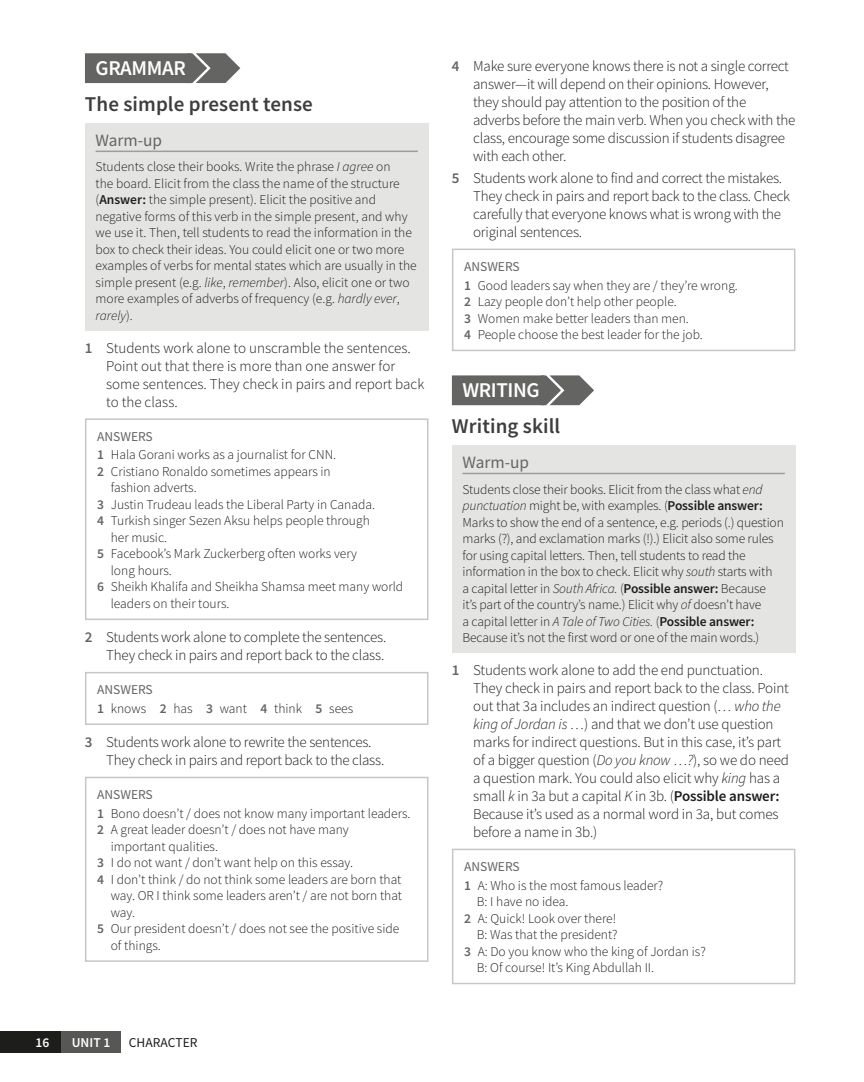
<style>
.page{position:relative;width:864px;height:1082px;background:#fff}
.page>*{position:absolute;margin:0;border:0;box-sizing:border-box;transform-origin:0 0}
.t1{font:600 21px "Source Sans Pro";letter-spacing:.005em;color:#3d3d3c}
.t2{font:600 21px "Source Sans Pro";letter-spacing:-.02em;color:#fff}
.t3{font:17.25px "Source Sans Pro";color:#646463}
.t4{font:300 15px/18px "Source Sans Pro";letter-spacing:-.015em;color:#1d1d1b}
.t5{font:300 13.5px/16.5px "Source Sans Pro";color:#1d1d1b}
.t6{font:13.5px "Source Sans Pro";letter-spacing:.005em;color:#1d1d1b}
.t7{font:600 13.5px "Source Sans Pro";letter-spacing:.005em;color:#fff}
.s1{font-style:italic}
.s2{font-weight:600}
.s3{font-weight:600;color:#646463}
.s4{font-weight:400;color:#646463}
</style>
<div class="page">
<div style="left:452px;top:375px;width:92px;height:30px;background:#646463"></div>
<div style="left:452px;top:248px;width:343px;height:103px;border:2px solid #c7c7c6"></div>
<div style="left:452px;top:445px;width:343px;height:207px;background:#e4e4e3"></div>
<hr style="left:462px;top:472px;width:322px;height:2px;background:#9d9d9d">
<div style="left:452px;top:848px;width:343px;height:136px;border:2px solid #c7c7c6"></div>
<svg style="left:541px;top:375px;width:53px;height:30px"></svg>
<div style="left:85px;top:53px;width:105px;height:30px;background:#646463"></div>
<div style="left:85px;top:123px;width:343px;height:207px;background:#e4e4e3"></div>
<hr style="left:96px;top:150px;width:322px;height:2px;background:#9d9d9d">
<div style="left:85px;top:418px;width:343px;height:202px;border:2px solid #c7c7c6"></div>
<div style="left:85px;top:671px;width:343px;height:53px;border:2px solid #c7c7c6"></div>
<div style="left:85px;top:776px;width:343px;height:185px;border:2px solid #c7c7c6"></div>
<svg style="left:187px;top:53px;width:53px;height:30px"></svg>
<div style="left:60px;top:1031px;width:61px;height:21px;background:#575756"></div>
<div style="left:0;top:1031px;width:60px;height:21px;background:#1d1d1b"></div>
<h1 class="t2" style="left:96px;top:54px;width:92px">GRAMMAR</h1>
<h1 class="t1" style="left:85px;top:90px;width:229px">The simple present tense</h1>
<p class="t3" style="left:96px;top:130px;width:68px">Warm-up</p>
<p class="t5" style="left:96px;top:159px;width:322px">Students close their books. Write the phrase <span class="s1">I agree</span> on<br>the board. Elicit from the class the name of the structure (<span class="s2">Answer:</span> the simple present). Elicit the positive and negative forms of this verb in the simple present, and why we use it. Then, tell students to read the information in the box to check their ideas. You could elicit one or two more examples of verbs for mental states which are usually in the simple present (e.g. <span class="s1">like</span>, <span class="s1">remember</span>). Also, elicit one or two more examples of adverbs of frequency (e.g. <span class="s1">hardly ever</span>, <span class="s1">rarely</span>).</p>
<p class="t4" style="left:106px;top:339px;width:319px;text-indent:-21px"><span class="s3">1</span> Students work alone to unscramble the sentences.<br>Point out that there is more than one answer for some sentences. They check in pairs and report back to the class.</p>
<p class="t5" style="left:97px;top:427px;width:241px;line-height:18.6px"><span class="s4">ANSWERS<br></span><span class="s3">1</span> Hala Gorani works as a journalist for CNN.</p>
<p class="t5" style="left:97px;top:463px;width:235px"><span class="s3">2</span> Cristiano Ronaldo sometimes appears in</p>
<p class="t5" style="left:111px;top:479px;width:87px">fashion adverts.</p>
<p class="t5" style="left:97px;top:496px;width:279px"><span class="s3">3</span> Justin Trudeau leads the Liberal Party in Canada.</p>
<p class="t5" style="left:97px;top:512px;width:274px"><span class="s3">4</span> Turkish singer Sezen Aksu helps people through</p>
<p class="t5" style="left:111px;top:529px;width:58px">her music.</p>
<p class="t5" style="left:97px;top:545px;width:261px"><span class="s3">5</span> Facebook’s Mark Zuckerberg often works very</p>
<p class="t5" style="left:111px;top:562px;width:63px">long hours.</p>
<p class="t5" style="left:97px;top:578px;width:308px"><span class="s3">6</span> Sheikh Khalifa and Sheikha Shamsa meet many world</p>
<p class="t5" style="left:111px;top:595px;width:120px">leaders on their tours.</p>
<p class="t4" style="left:85px;top:628px;width:303px;text-align:right"><span class="s3">2</span> Students work alone to complete the sentences.<br>They check in pairs and report back to the class.</p>
<p class="t5" style="left:97px;top:680px;width:257px;line-height:18.6px"><span class="s4">ANSWERS<br></span><span class="s3">1</span> knows <span class="s3">2</span> has <span class="s3">3</span> want <span class="s3">4</span> think <span class="s3">5</span> sees</p>
<p class="t4" style="left:106px;top:733px;width:279px;text-indent:-21px"><span class="s3">3</span> Students work alone to rewrite the sentences.<br>They check in pairs and report back to the class.</p>
<p class="t5" style="left:97px;top:785px;width:315px;line-height:18.6px"><span class="s4">ANSWERS<br></span><span class="s3">1</span> Bono doesn’t / does not know many important leaders.</p>
<p class="t5" style="left:97px;top:821px;width:253px"><span class="s3">2</span> A great leader doesn’t / does not have many</p>
<p class="t5" style="left:111px;top:837px;width:109px">important qualities.</p>
<p class="t5" style="left:97px;top:854px;width:257px"><span class="s3">3</span> I do not want / don’t want help on this essay.</p>
<p class="t5" style="left:97px;top:870px;width:306px"><span class="s3">4</span> I don’t think / do not think some leaders are born that</p>
<p class="t5" style="left:111px;top:887px;width:293px">way. OR I think some leaders aren’t / are not born that</p>
<p class="t5" style="left:111px;top:903px;width:26px">way.</p>
<p class="t5" style="left:97px;top:920px;width:304px"><span class="s3">5</span> Our president doesn’t / does not see the positive side</p>
<p class="t5" style="left:111px;top:936px;width:52px">of things.</p>
<p class="t7" style="left:35px;top:1033px;width:15px">16</p>
<p class="t7" style="left:72px;top:1033px;width:40px">UNIT 1</p>
<p class="t6" style="left:129px;top:1033px;width:70px">CHARACTER</p>
<p class="t4" style="left:473px;top:57px;width:324px;text-indent:-21px"><span class="s3">4</span> Make sure everyone knows there is not a single correct answer—it will depend on their opinions. However, they should pay attention to the position of the adverbs before the main verb. When you check with the class, encourage some discussion if students disagree with each other.</p>
<p class="t4" style="left:473px;top:169px;width:318px;text-indent:-21px"><span class="s3">5</span> Students work alone to find and correct the mistakes.<br>They check in pairs and report back to the class. Check carefully that everyone knows what is wrong with the original sentences.</p>
<p class="t5" style="left:464px;top:257px;width:275px;line-height:18.6px"><span class="s4">ANSWERS<br></span><span class="s3">1</span> Good leaders say when they are / they’re wrong.</p>
<p class="t5" style="left:464px;top:293px;width:240px"><span class="s3">2</span> Lazy people don’t help other people.<br><span class="s3">3</span> Women make better leaders than men.<br><span class="s3">4</span> People choose the best leader for the job.</p>
<h1 class="t2" style="left:462px;top:376px;width:78px">WRITING</h1>
<h1 class="t1" style="left:452px;top:412px;width:110px">Writing skill</h1>
<p class="t3" style="left:462px;top:451px;width:68px">Warm-up</p>
<p class="t5" style="left:462px;top:480px;width:323px">Students close their books. Elicit from the class what <span class="s1">end punctuation</span> might be, with examples. (<span class="s2">Possible answer:<br></span>Marks to show the end of a sentence, e.g. periods (.) question marks (?), and exclamation marks (!).) Elicit also some rules for using capital letters. Then, tell students to read the information in the box to check. Elicit why <span class="s1">south</span> starts with<br>a capital letter in <span class="s1">South Africa.</span> (<span class="s2">Possible answer:</span> Because it’s part of the country’s name.) Elicit why <span class="s1">of</span> doesn’t have<br>a capital letter in <span class="s1">A Tale of Two Cities.</span> (<span class="s2">Possible answer:<br></span>Because it’s not the first word or one of the main words.)</p>
<p class="t4" style="left:473px;top:661px;width:317px;text-indent:-21px"><span class="s3">1</span> Students work alone to add the end punctuation.<br>They check in pairs and report back to the class. Point out that 3a includes an indirect question (<span class="s1">… who the king of Jordan is …</span>) and that we don’t use question marks for indirect questions. But in this case, it’s part of a bigger question (<span class="s1">Do you know …?</span>), so we do need a question mark. You could also elicit why <span class="s1">king</span> has a small <span class="s1">k</span> in 3a but a capital <span class="s1">K</span> in 3b. (<span class="s2">Possible answer:<br></span>Because it’s used as a normal word in 3a, but comes before a name in 3b.)</p>
<p class="t5" style="left:464px;top:857px;width:201px;line-height:18.6px"><span class="s4">ANSWERS<br></span><span class="s3">1</span> A: Who is the most famous leader?</p>
<p class="t5" style="left:477px;top:893px;width:93px">B: I have no idea.</p>
<p class="t5" style="left:464px;top:909px;width:154px"><span class="s3">2</span> A: Quick! Look over there!</p>
<p class="t5" style="left:477px;top:926px;width:142px">B: Was that the president?</p>
<p class="t5" style="left:464px;top:942px;width:243px"><span class="s3">3</span> A: Do you know who the king of Jordan is?</p>
<p class="t5" style="left:477px;top:959px;width:179px">B: Of course! It’s King Abdullah II.</p>
</div>
